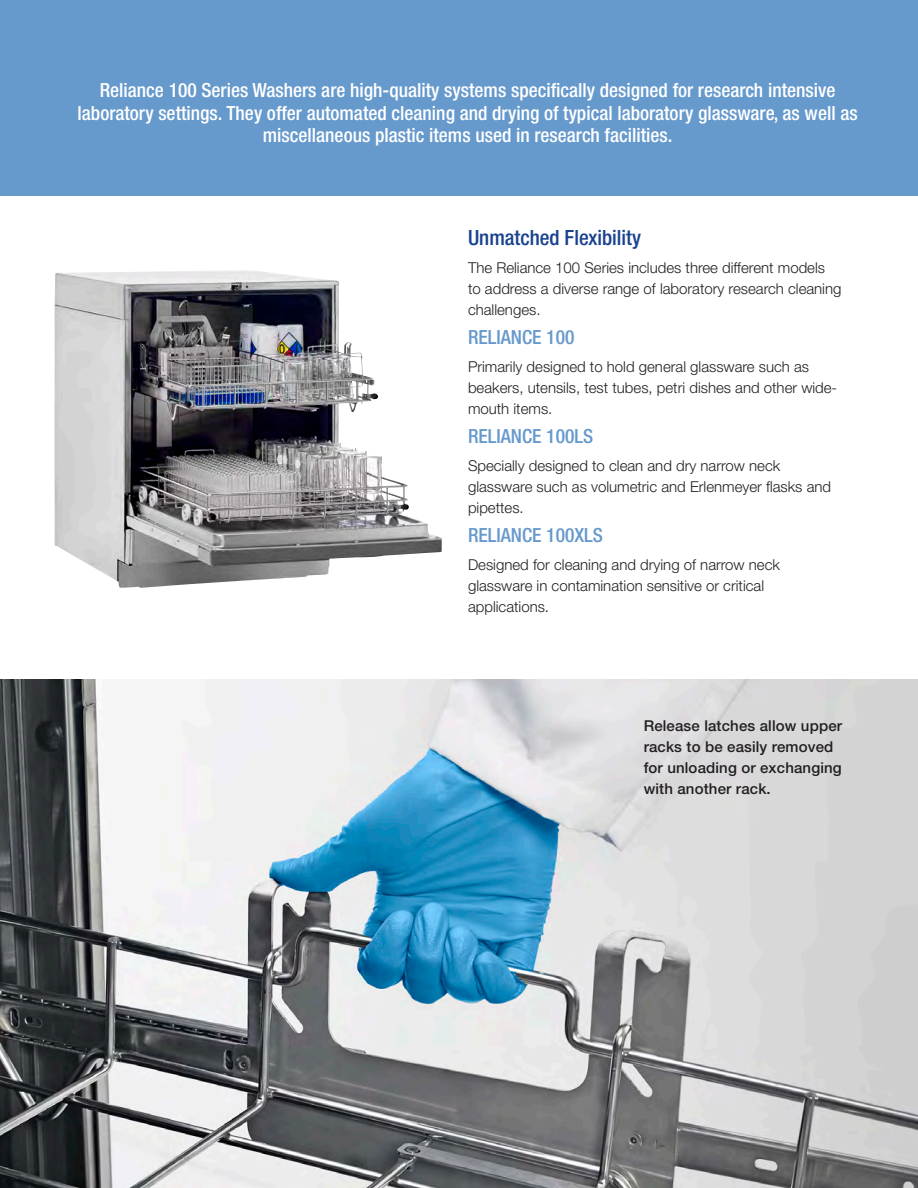
<style>
.page{position:relative;width:918px;height:1188px;background:#fff}
.page>*{position:absolute;margin:0;border:0;box-sizing:border-box;transform-origin:0 0}
.Hd_2{font:500 condensed 21px "Helvetica Neue LT Pro";color:#19428e}
.Hd_2_centered{font:500 condensed 19.5px/22.5px "Helvetica Neue LT Pro";color:#fff;text-align:center}
.Hd_2_lt_blue{font:500 condensed 19.5px "Helvetica Neue LT Pro";color:#69c}
.body{font:300 15px/21px "Helvetica Neue LT Pro";color:#231f20}
.body_bold_wht_centered{font:500 15px/21px "Helvetica Neue LT Pro";letter-spacing:.01em;color:#231f20}
</style>
<div class="page">
<div style="left:0;top:0;width:918px;height:196px;background:#69c"></div>
<img style="left:54px;top:270px;width:388px;height:318px">
<img style="left:0;top:679px;width:918px;height:509px">
<p class="Hd_2_centered" style="left:78px;top:79px;width:782px">Reliance 100 Series Washers are high-quality systems specifically designed for research intensive laboratory settings. They offer automated cleaning and drying of typical laboratory glassware, as well as miscellaneous plastic items used in research facilities.</p>
<p class="Hd_2" style="left:468px;top:225px;width:175px">Unmatched Flexibility</p>
<p class="body" style="left:468px;top:257px;width:375px">The Reliance 100 Series includes three different models to address a diverse range of laboratory research cleaning challenges.</p>
<p class="Hd_2_lt_blue" style="left:468px;top:325px;width:108px">RELIANCE 100</p>
<p class="body" style="left:468px;top:356px;width:371px">Primarily designed to hold general glassware such as beakers, utensils, test tubes, petri dishes and other wide&shy;mouth items.</p>
<p class="Hd_2_lt_blue" style="left:468px;top:424px;width:127px">RELIANCE 100LS</p>
<p class="body" style="left:468px;top:455px;width:365px">Specially designed to clean and dry narrow neck glassware such as volumetric and Erlenmeyer flasks and pipettes.</p>
<p class="Hd_2_lt_blue" style="left:468px;top:523px;width:136px">RELIANCE 100XLS</p>
<p class="body" style="left:468px;top:554px;width:314px">Designed for cleaning and drying of narrow neck glassware in contamination sensitive or critical applications.</p>
<p class="body_bold_wht_centered" style="left:644px;top:715px;width:200px">Release latches allow upper racks to be easily removed for unloading or exchanging with another rack.</p>
</div>
